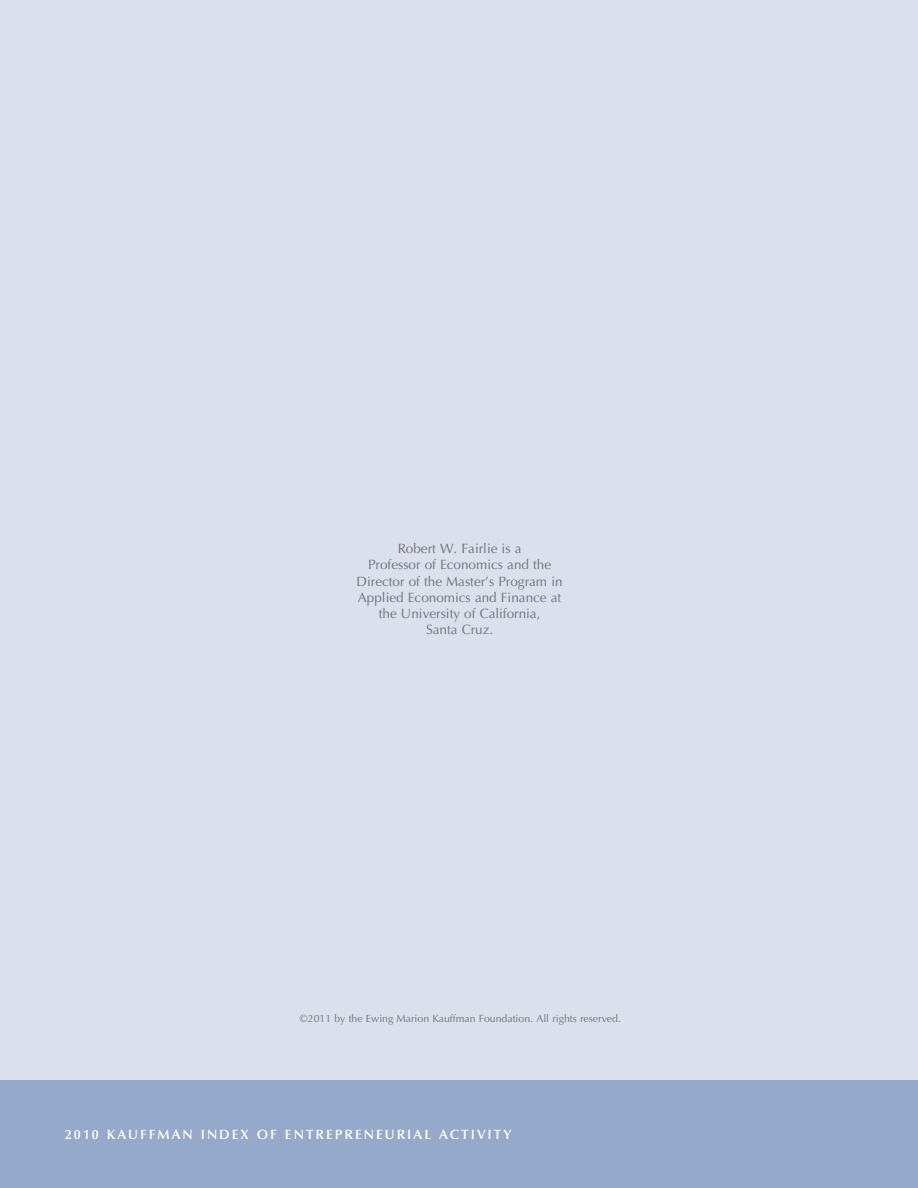
<style>
.page{position:relative;width:918px;height:1188px;background:#dae1ed}
.page>*{position:absolute;margin:0;border:0;box-sizing:border-box;transform-origin:0 0}
.t1{font:13.5px/16.2px "Optima";color:#717073;text-align:center}
.t2{font:600 13.5px "Optima";letter-spacing:.15em;color:#fff}
.t3{font:10.5px "Optima";color:#717073}
</style>
<div class="page">
<div style="left:0;top:1080px;width:918px;height:108px;background:#95a9cb"></div>
<p class="t1" style="left:357px;top:541px;width:207px">Robert W. Fairlie is a<br>Professor of Economics and the<br>Director of the Master’s Program in<br>Applied Economics and Finance at the University of California,<br>Santa Cruz.</p>
<p class="t3" style="left:300px;top:1012px;width:322px">©2011 by the Ewing Marion Kauffman Foundation. All rights reserved.</p>
<p class="t2" style="left:65px;top:1126px;width:448px">2010 KAUFFMAN INDEX OF ENTREPRENEURIAL ACTIVITY</p>
</div>
